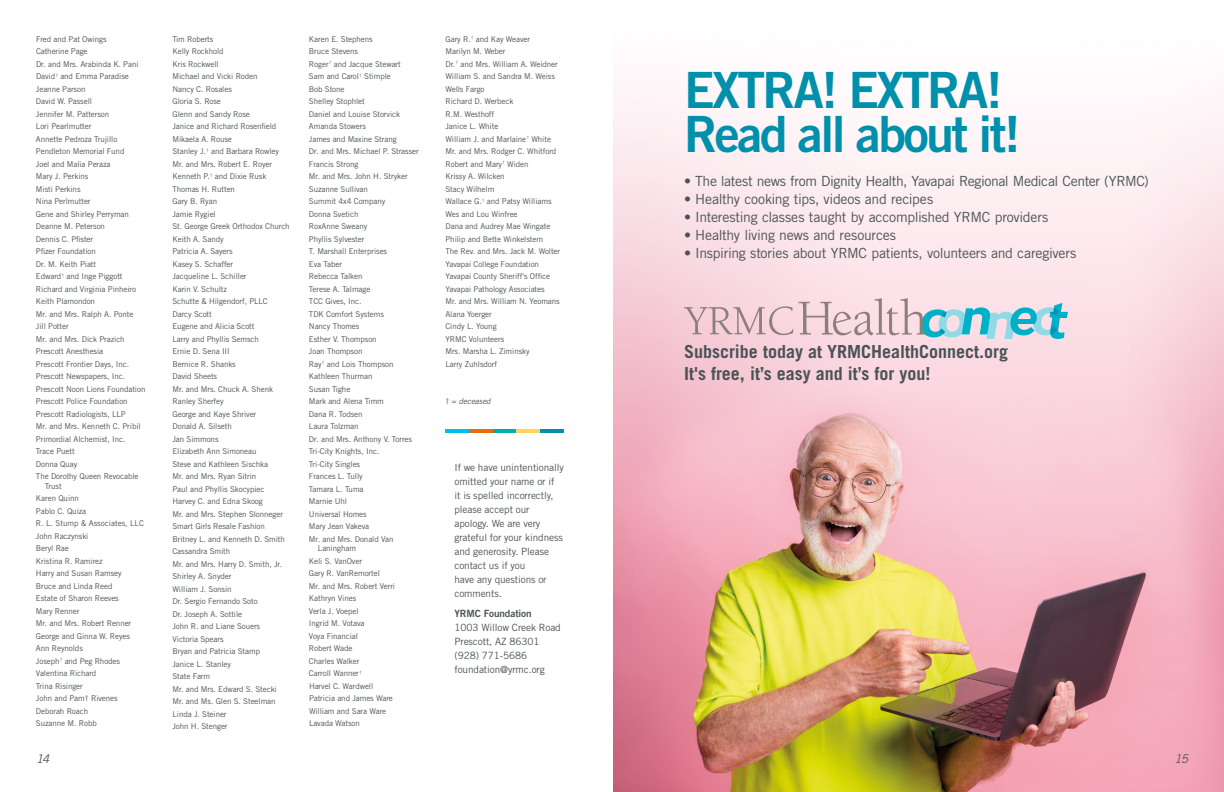
<style>
.page{position:relative;width:1224px;height:792px;background:#fff}
.page>*{position:absolute;margin:0;border:0;box-sizing:border-box;transform-origin:0 0}
.t1{font:50px/44px "Trade Gothic LT Std Bd 2";letter-spacing:-.05em;color:#0090ab}
.t2{font:700 18px/22px "Trade Gothic LT Std";color:#4b5357}
.t3{font:14px "Trade Gothic LT Std";letter-spacing:-.02em;color:#4b5357}
.t4{font:italic 12px "Trade Gothic LT Std";color:#4b5357}
.t5{font:10px/14px "Trade Gothic LT Std";letter-spacing:-.01em;color:#4b5357}
.t6{font:10px "Trade Gothic LT Std Bd 2";letter-spacing:-.01em;color:#4b5357}
.t7{font:8px/12.5px "Trade Gothic LT Std";letter-spacing:-.01em;color:#4b5357}
.t8{font:italic 8px "Trade Gothic LT Std";letter-spacing:-.01em;color:#4b5357}
.s1{font-style:normal}
</style>
<div class="page">
<img style="left:613px;top:93px;width:611px;height:699px">
<hr style="left:540px;top:429px;width:24px;height:4px;background:#0090ab">
<hr style="left:516px;top:429px;width:24px;height:4px;background:#ffd560">
<hr style="left:493px;top:429px;width:23px;height:4px;background:#00aeaf">
<hr style="left:469px;top:429px;width:24px;height:4px;background:#e46f0a">
<hr style="left:446px;top:429px;width:23px;height:4px;background:#00bde9">
<svg style="left:799px;top:298px;width:269px;height:41px;background:#c1ced6"></svg>
<svg style="left:684px;top:306px;width:109px;height:29px;background:#dfbfc6"></svg>
<p class="t7" style="left:36px;top:33px;width:111px">Fred and Pat Owings<br>Catherine Page<br>Dr. and Mrs. Arabinda K. Pani<br>David<sup>†</sup> and Emma Paradise<br>Jeanne Parson<br>David W. Passell<br>Jennifer M. Patterson<br>Lori Pearlmutter<br>Annette Pedroza Trujillo<br>Pendleton Memorial Fund<br>Joel and Malia Peraza<br>Mary J. Perkins<br>Misti Perkins<br>Nina Perlmutter<br>Gene and Shirley Perryman<br>Deanne M. Peterson<br>Dennis C. Pfister<br>Pfizer Foundation<br>Dr. M. Keith Piatt<br>Edward<sup>†</sup> and Inge Piggott<br>Richard and Virginia Pinheiro<br>Keith Plamondon<br>Mr. and Mrs. Ralph A. Ponte<br>Jill Potter<br>Mr. and Mrs. Dick Prazich<br>Prescott Anesthesia<br>Prescott Frontier Days, Inc.<br>Prescott Newspapers, Inc.<br>Prescott Noon Lions Foundation<br>Prescott Police Foundation<br>Prescott Radiologists, LLP<br>Mr. and Mrs. Kenneth C. Pribil<br>Primordial Alchemist, Inc.<br>Trace Puett<br>Donna Quay<br>The Dorothy Queen Revocable</p>
<p class="t7" style="left:36px;top:480px;width:109px;text-indent:9px">Trust<br>Karen Quinn<br>Pablo C. Quiza<br>R. L. Stump &amp; Associates, LLC<br>John Raczynski<br>Beryl Rae<br>Kristina R. Ramirez<br>Harry and Susan Ramsey<br>Bruce and Linda Reed<br>Estate of Sharon Reeves<br>Mary Renner<br>Mr. and Mrs. Robert Renner<br>George and Ginna W. Reyes<br>Ann Reynolds<br>Joseph<sup>†</sup> and Peg Rhodes<br>Valentina Richard<br>Trina Risinger<br>John and Pam† Rivenes<br>Deborah Roach<br>Suzanne M. Robb</p>
<h3 class="t4" style="left:36px;top:751px;width:15px">14</h3>
<p class="t7" style="left:172px;top:33px;width:119px">Tim Roberts<br>Kelly Rockhold<br>Kris Rockwell<br>Michael and Vicki Roden<br>Nancy C. Rosales<br>Gloria S. Rose<br>Glenn and Sandy Rose<br>Janice and Richard Rosenfield<br>Mikaela A. Rouse<br>Stanley J.<sup>†</sup> and Barbara Rowley<br>Mr. and Mrs. Robert E. Royer<br>Kenneth P.<sup>†</sup> and Dixie Rusk<br>Thomas H. Rutten<br>Gary B. Ryan<br>Jamie Rygiel<br>St. George Greek Orthodox Church<br>Keith A. Sandy<br>Patricia A. Sayers<br>Kasey S. Schaffer<br>Jacqueline L. Schiller<br>Karin V. Schultz<br>Schutte &amp; Hilgendorf, PLLC<br>Darcy Scott<br>Eugene and Alicia Scott<br>Larry and Phyllis Semsch<br>Ernie D. Sena III<br>Bernice R. Shanks<br>David Sheets<br>Mr. and Mrs. Chuck A. Shenk<br>Ranley Sherfey<br>George and Kaye Shriver<br>Donald A. Silseth<br>Jan Simmons<br>Elizabeth Ann Simoneau<br>Steve and Kathleen Sischka<br>Mr. and Mrs. Ryan Sitrin<br>Paul and Phyllis Skocypiec<br>Harvey C. and Edna Skoog<br>Mr. and Mrs. Stephen Slonneger<br>Smart Girls Resale Fashion<br>Britney L. and Kenneth D. Smith<br>Cassandra Smith<br>Mr. and Mrs. Harry D. Smith, Jr.<br>Shirley A. Snyder<br>William J. Sonsin<br>Dr. Sergio Fernando Soto<br>Dr. Joseph A. Sottile<br>John R. and Liane Souers<br>Victoria Spears<br>Bryan and Patricia Stamp<br>Janice L. Stanley<br>State Farm<br>Mr. and Mrs. Edward S. Stecki<br>Mr. and Ms. Glen S. Steelman<br>Linda J. Steiner<br>John H. Stenger</p>
<p class="t7" style="left:309px;top:32px;width:111px">Karen E. Stephens<br>Bruce Stevens<br>Roger<sup>†</sup> and Jacque Stewart<br>Sam and Carol<sup>†</sup> Stimple<br>Bob Stone<br>Shelley Stophlet<br>Daniel and Louise Storvick<br>Amanda Stowers<br>James and Maxine Strang<br>Dr. and Mrs. Michael P. Strasser<br>Francis Strong<br>Mr. and Mrs. John H. Stryker<br>Suzanne Sullivan<br>Summit 4x4 Company<br>Donna Svetich<br>RoxAnne Sweany<br>Phyllis Sylvester<br>T. Marshall Enterprises<br>Eva Taber<br>Rebecca Talken<br>Terese A. Talmage<br>TCC Gives, Inc.<br>TDK Comfort Systems<br>Nancy Thomes<br>Esther V. Thompson<br>Joan Thompson<br>Ray<sup>†</sup> and Lois Thompson<br>Kathleen Thurman<br>Susan Tighe<br>Mark and Alena Timm<br>Dana R. Todsen<br>Laura Tolzman<br>Dr. and Mrs. Anthony V. Torres<br>Tri-City Knights, Inc.<br>Tri-City Singles<br>Frances L. Tully<br>Tamara L. Tuma<br>Marnie Uhl<br>Universal Homes<br>Mary Jean Vakeva<br>Mr. and Mrs. Donald Van</p>
<p class="t7" style="left:309px;top:542px;width:88px;text-indent:9px">Laningham<br>Keli S. VanOver<br>Gary R. VanRemortel<br>Mr. and Mrs. Robert Verri<br>Kathryn Vines<br>Verla J. Voepel<br>Ingrid M. Votava<br>Voya Financial<br>Robert Wade<br>Charles Walker<br>Carroll Wanner<sup>†<br></sup>Harvel C. Wardwell<br>Patricia and James Ware<br>William and Sara Ware<br>Lavada Watson</p>
<p class="t7" style="left:445px;top:33px;width:116px">Gary R.<sup>†</sup> and Kay Weaver<br>Marilyn M. Weber<br>Dr.<sup>†</sup> and Mrs. William A. Weidner<br>William S. and Sandra M. Weiss<br>Wells Fargo<br>Richard D. Werbeck<br>R.M. Westhoff<br>Janice L. White<br>William J. and Marlaine<sup>†</sup> White<br>Mr. and Mrs. Rodger C. Whitford<br>Robert and Mary<sup>†</sup> Widen<br>Krissy A. Wilcken<br>Stacy Wilhelm<br>Wallace G.<sup>†</sup> and Patsy Williams<br>Wes and Lou Winfree<br>Dana and Audrey Mae Wingate<br>Philip and Bette Winkelstern<br>The Rev. and Mrs. Jack M. Wolter<br>Yavapai College Foundation<br>Yavapai County Sheriff's Office<br>Yavapai Pathology Associates<br>Mr. and Mrs. William N. Yeomans<br>Alana Yoerger<br>Cindy L. Young<br>YRMC Volunteers<br>Mrs. Marsha L. Ziminsky<br>Larry Zuhlsdorf</p>
<p class="t8" style="left:445px;top:397px;width:47px"><span class="s1">† =</span> deceased</p>
<p class="t5" style="left:454px;top:461px;width:111px">If we have unintentionally omitted your name or if<br>it is spelled incorrectly, please accept our apology. We are very grateful for your kindness and generosity. Please contact us if you<br>have any questions or comments.</p>
<p class="t6" style="left:454px;top:608px;width:79px">YRMC Foundation</p>
<p class="t5" style="left:454px;top:621px;width:108px">1003 Willow Creek Road<br>Prescott, AZ 86301 (928) 771-5686 foundation@yrmc.org</p>
<h1 class="t1" style="left:684px;top:67px;width:338px">EXTRA! EXTRA!<br>Read all about it!</h1>
<h3 class="t3" style="left:684px;top:173px;width:466px">• The latest news from Dignity Health, Yavapai Regional Medical Center (YRMC)</h3>
<h3 class="t3" style="left:684px;top:191px;width:251px">• Healthy cooking tips, videos and recipes</h3>
<h3 class="t3" style="left:684px;top:209px;width:366px">• Interesting classes taught by accomplished YRMC providers</h3>
<h3 class="t3" style="left:684px;top:227px;width:214px">• Healthy living news and resources</h3>
<h3 class="t3" style="left:684px;top:245px;width:394px">• Inspiring stories about YRMC patients, volunteers and caregivers</h3>
<h2 class="t2" style="left:684px;top:340px;width:326px">Subscribe today at YRMCHealthConnect.org<br>It's free, it’s easy and it’s for you!</h2>
<h3 class="t4" style="left:1173px;top:746px;width:15px">15</h3>
<h3 class="t4" style="left:1174px;top:752px;width:15px">15</h3>
</div>
